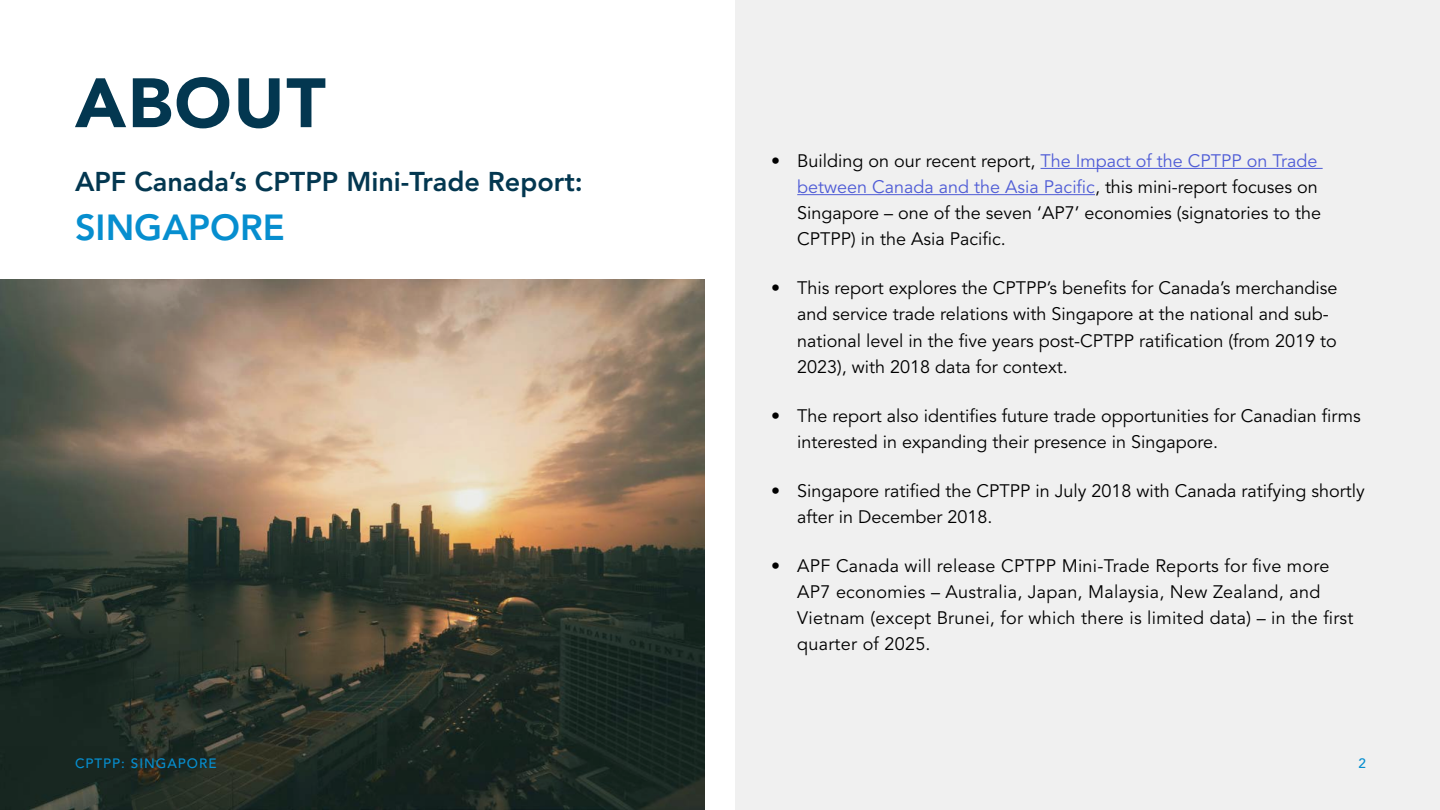
<style>
.page{position:relative;width:1440px;height:810px;background:#fff}
.page>*{position:absolute;margin:0;border:0;box-sizing:border-box;transform-origin:0 0}
.t1{font:900 69px "Avenir LT Std";letter-spacing:.025em;color:#033750}
.t2{font:800 36px "Avenir LT Std";color:#068ecf}
.t3{font:800 27px "Avenir LT Std";color:#033750}
.t4{font:18px/26.2px "Avenir LT Std";color:#000}
.t5{font:500 13.5px "Avenir LT Std";letter-spacing:.075em;color:#068ecf}
.s1{color:#4f5cd6}
</style>
<div class="page">
<div style="left:736px;top:0;width:704px;height:810px;background:#f0f0f0"></div>
<hr style="left:1041px;top:168px;width:282px;height:1px;background:#4f5cd6">
<hr style="left:797px;top:194px;width:298px;height:1px;background:#4f5cd6">
<img style="left:0;top:279px;width:704px;height:531px">
<h1 class="t1" style="left:75px;top:61px;width:252px">ABOUT</h1>
<h3 class="t3" style="left:75px;top:166px;width:509px">APF Canada’s CPTPP Mini-Trade Report:</h3>
<h2 class="t2" style="left:75px;top:206px;width:211px">SINGAPORE</h2>
<p class="t4" style="left:797px;top:148px;width:525px;text-indent:-26px">• Building on our recent report, <span class="s1">The Impact of the CPTPP on Trade between Canada and the Asia Pacific</span>, this mini-report focuses on Singapore – one of the seven ‘AP7’ economies (signatories to the CPTPP) in the Asia Pacific.</p>
<p class="t4" style="left:797px;top:275px;width:542px;text-indent:-26px">• This report explores the CPTPP’s benefits for Canada’s merchandise and service trade relations with Singapore at the national and sub&shy;national level in the five years post-CPTPP ratification (from 2019 to 2023), with 2018 data for context.</p>
<p class="t4" style="left:797px;top:403px;width:565px;text-indent:-26px">• The report also identifies future trade opportunities for Canadian firms interested in expanding their presence in Singapore.</p>
<p class="t4" style="left:797px;top:478px;width:569px;text-indent:-26px">• Singapore ratified the CPTPP in July 2018 with Canada ratifying shortly after in December 2018.</p>
<p class="t4" style="left:797px;top:553px;width:558px;text-indent:-26px">• APF Canada will release CPTPP Mini-Trade Reports for five more AP7 economies – Australia, Japan, Malaysia, New Zealand, and Vietnam (except Brunei, for which there is limited data) – in the first quarter of 2025.</p>
<p class="t5" style="left:75px;top:756px;width:143px">CPTPP: SINGAPORE</p>
<p class="t5" style="left:1359px;top:756px;width:9px">2</p>
</div>
